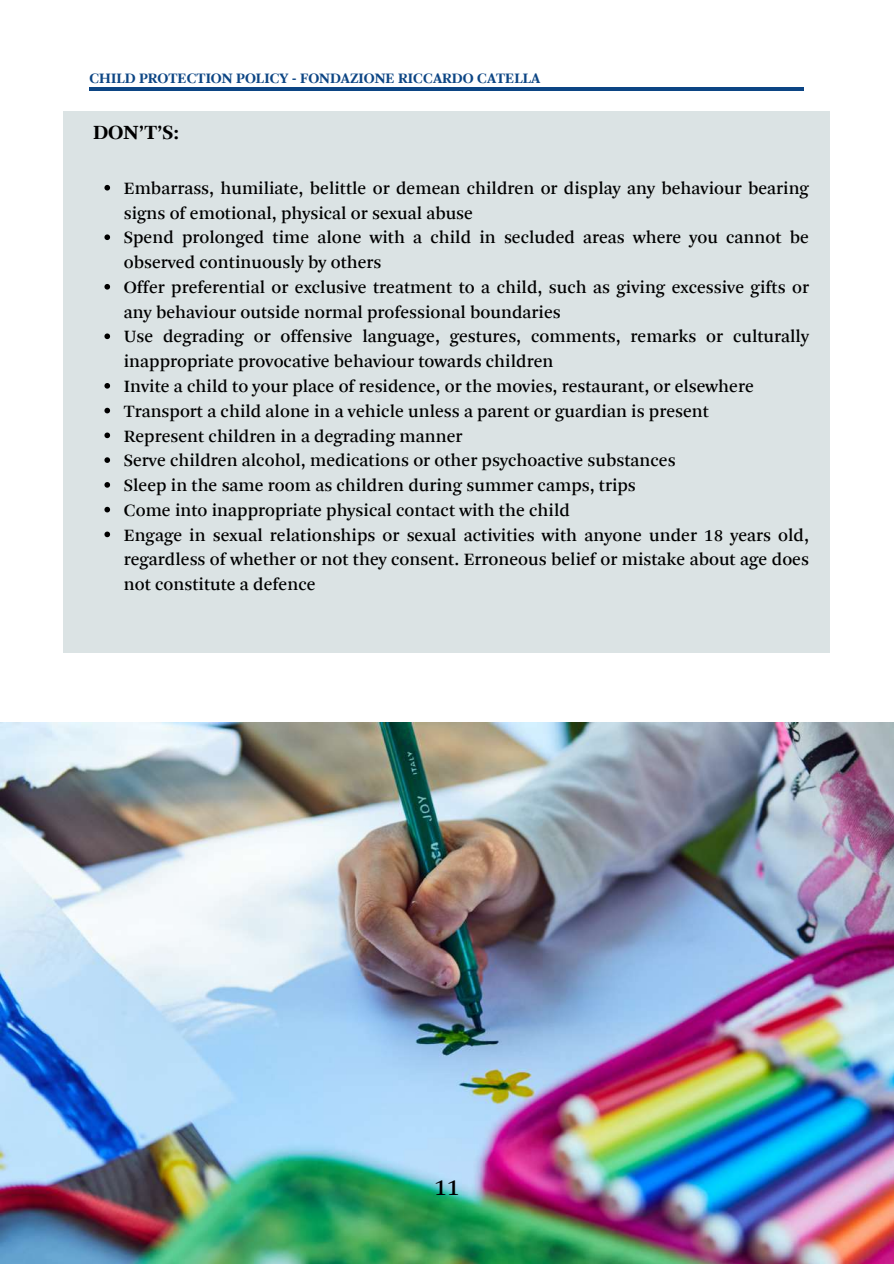
<style>
.page{position:relative;width:894px;height:1264px;background:#fff}
.page>*{position:absolute;margin:0;border:0;box-sizing:border-box;transform-origin:0 0}
.t1{font:24px "Copyright TYPE BY";color:#000}
.t2{font:21px "Copyright TYPE BY";color:#000}
.t3{font:18px/24.8px "Copyright TYPE BY";color:#000}
.t4{font:15px "Copyright TYPE BY";color:#0c4584}
</style>
<div class="page">
<hr style="left:89px;top:88px;width:715px;height:3px;background:#0c4584">
<div style="left:64px;top:111px;width:765px;height:541px;background:#dbe3e4"></div>
<svg style="left:104px;top:185px;width:6px;height:5px"></svg>
<svg style="left:104px;top:234px;width:6px;height:6px"></svg>
<svg style="left:104px;top:284px;width:6px;height:5px"></svg>
<svg style="left:104px;top:333px;width:6px;height:6px"></svg>
<svg style="left:104px;top:383px;width:6px;height:5px"></svg>
<svg style="left:104px;top:408px;width:6px;height:5px"></svg>
<svg style="left:104px;top:432px;width:6px;height:6px"></svg>
<svg style="left:104px;top:457px;width:6px;height:6px"></svg>
<svg style="left:104px;top:482px;width:6px;height:5px"></svg>
<svg style="left:104px;top:507px;width:6px;height:5px"></svg>
<svg style="left:104px;top:531px;width:6px;height:6px"></svg>
<img style="left:0;top:722px;width:893px;height:541px">
<p class="t4" style="left:89px;top:69px;width:452px">CHILD PROTECTION POLICY - FONDAZIONE RICCARDO CATELLA</p>
<p class="t2" style="left:93px;top:118px;width:87px">DON’T’S:</p>
<p class="t3" style="left:124px;top:176px;width:686px">Embarrass, humiliate, belittle or demean children or display any behaviour bearing signs of emotional, physical or sexual abuse<br>Spend prolonged time alone with a child in secluded areas where you cannot be observed continuously by others<br>Offer preferential or exclusive treatment to a child, such as giving excessive gifts or any behaviour outside normal professional boundaries<br>Use degrading or offensive language, gestures, comments, remarks or culturally inappropriate provocative behaviour towards children<br>Invite a child to your place of residence, or the movies, restaurant, or elsewhere Transport a child alone in a vehicle unless a parent or guardian is present<br>Represent children in a degrading manner<br>Serve children alcohol, medications or other psychoactive substances<br>Sleep in the same room as children during summer camps, trips<br>Come into inappropriate physical contact with the child<br>Engage in sexual relationships or sexual activities with anyone under 18 years old, regardless of whether or not they consent. Erroneous belief or mistake about age does not constitute a defence</p>
<h1 class="t1" style="left:434px;top:1172px;width:27px">11</h1>
</div>
